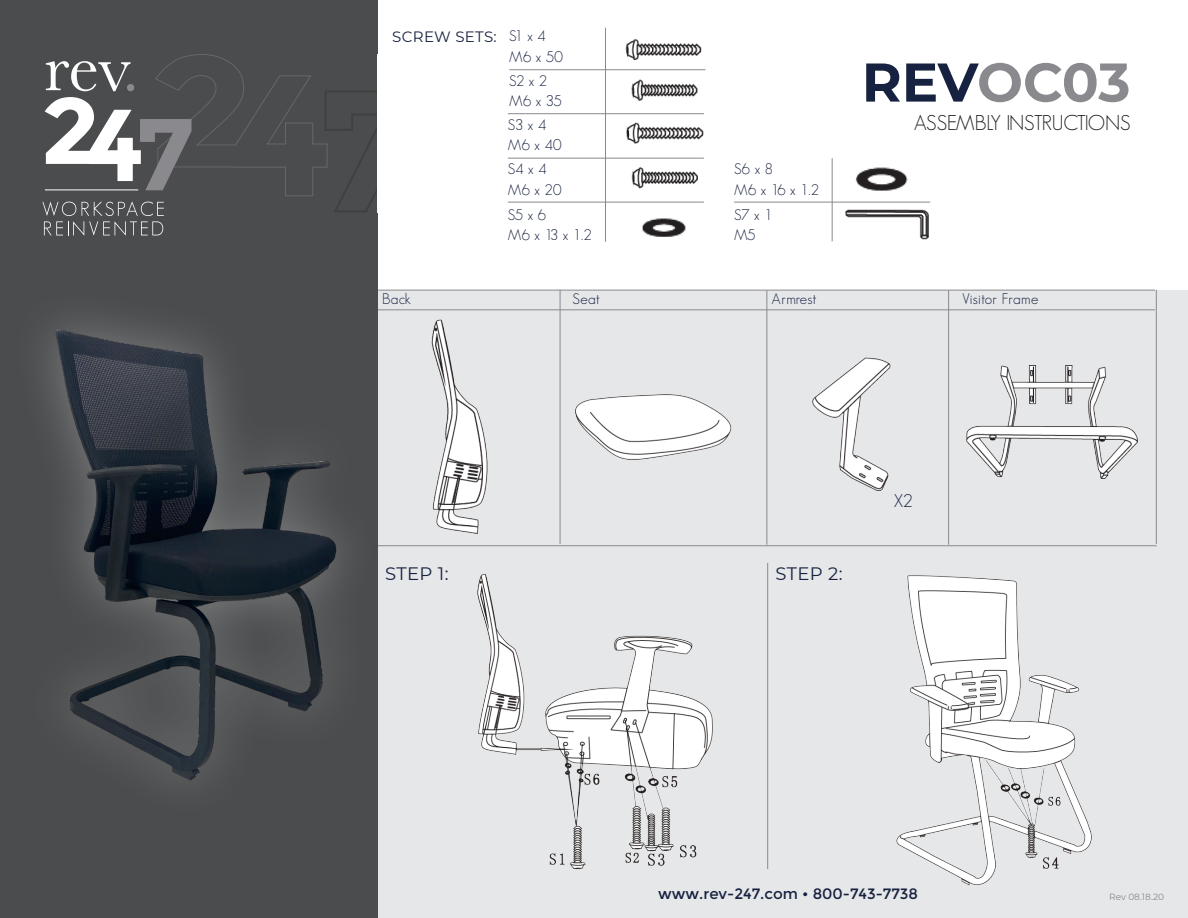
<style>
.page{position:relative;width:1188px;height:918px;background:#fff}
.page>*{position:absolute;margin:0;border:0;box-sizing:border-box;transform-origin:0 0}
.Feature_Header{font:700 54.45px "Montserrat";letter-spacing:-.01em;color:#8a8a8e}
.Feature_Header-2{font:300 21px "Geosans";letter-spacing:-.015em;color:#231f20}
.t1{font:18px "Montserrat";letter-spacing:.02em;color:#172240}
.t2{font:300 18px "Geosans";color:#172240}
.t3{font:300 15px "Geosans";letter-spacing:.025em;color:#172240}
.t4{font:15px "Montserrat";color:#172240}
.t5{font:15px "Montserrat";letter-spacing:.02em;color:#172240}
.t6{font:9px "Montserrat";color:#8a8a8e}
.s1{color:#172240}
</style>
<div class="page">
<div style="left:378px;top:290px;width:810px;height:628px;background:#e6e7e9"></div>
<div style="left:0;top:0;width:378px;height:918px;background:#4b4c4d"></div>
<svg style="left:42px;top:54px;width:336px;height:182px"></svg>
<hr style="left:378px;top:545px;width:779px;height:1px;background:#8a8a8e">
<hr style="left:509px;top:69px;width:196px;height:1px;background:#8a8a8e">
<hr style="left:508px;top:113px;width:196px;height:1px;background:#8a8a8e">
<hr style="left:508px;top:158px;width:196px;height:1px;background:#8a8a8e">
<hr style="left:508px;top:202px;width:196px;height:1px;background:#8a8a8e">
<hr style="left:605px;top:28px;width:1px;height:214px;background:#8a8a8e">
<hr style="left:378px;top:309px;width:777px;height:1px;background:#8a8a8e">
<hr style="left:948px;top:290px;width:1px;height:255px;background:#8a8a8e">
<hr style="left:767px;top:290px;width:1px;height:255px;background:#8a8a8e">
<hr style="left:1156px;top:290px;width:1px;height:254px;background:#8a8a8e">
<hr style="left:560px;top:290px;width:1px;height:254px;background:#8a8a8e">
<hr style="left:767px;top:563px;width:1px;height:306px;background:#8a8a8e">
<hr style="left:378px;top:290px;width:777px;height:1px;background:#8a8a8e">
<img style="left:896px;top:575px;width:196px;height:311px">
<img style="left:477px;top:574px;width:236px;height:296px">
<img style="left:411px;top:310px;width:98px;height:224px">
<img style="left:575px;top:394px;width:157px;height:66px">
<img style="left:812px;top:357px;width:79px;height:134px">
<img style="left:966px;top:365px;width:172px;height:114px">
<div style="left:8px;top:283px;width:375px;height:542px;background:#4b4c4d"></div>
<img style="left:44px;top:327px;width:299px;height:453px">
<img style="left:625px;top:38px;width:77px;height:23px">
<img style="left:631px;top:79px;width:67px;height:22px">
<img style="left:626px;top:122px;width:78px;height:22px">
<img style="left:631px;top:167px;width:67px;height:22px">
<img style="left:642px;top:218px;width:44px;height:19px">
<img style="left:856px;top:167px;width:52px;height:24px">
<img style="left:845px;top:209px;width:84px;height:31px">
<hr style="left:832px;top:158px;width:1px;height:83px;background:#8a8a8e">
<hr style="left:734px;top:202px;width:196px;height:1px;background:#8a8a8e">
<p class="t5" style="left:392px;top:27px;width:106px">SCREW SETS:</p>
<p class="t3" style="left:509px;top:28px;width:38px">S1 x 4</p>
<p class="t3" style="left:509px;top:48px;width:55px">M6 x 50</p>
<p class="t3" style="left:509px;top:73px;width:39px">S2 x 2</p>
<p class="t3" style="left:509px;top:93px;width:54px">M6 x 35</p>
<p class="t3" style="left:508px;top:116px;width:40px">S3 x 4</p>
<p class="t3" style="left:508px;top:137px;width:55px">M6 x 40</p>
<p class="t3" style="left:508px;top:161px;width:40px">S4 x 4</p>
<p class="t3" style="left:508px;top:181px;width:55px">M6 x 20</p>
<p class="t3" style="left:508px;top:206px;width:40px">S5 x 6</p>
<p class="t3" style="left:508px;top:227px;width:85px">M6 x 13 x 1.2</p>
<p class="t3" style="left:734px;top:161px;width:40px">S6 x 8</p>
<p class="t3" style="left:734px;top:181px;width:86px">M6 x 16 x 1.2</p>
<p class="t3" style="left:734px;top:206px;width:40px">S7 x 1</p>
<p class="t3" style="left:734px;top:227px;width:23px">M5</p>
<p class="Feature_Header" style="left:862px;top:43px;width:270px"><span class="s1">REV</span>OC03</p>
<p class="Feature_Header-2" style="left:914px;top:111px;width:218px">ASSEMBLY INSTRUCTIONS</p>
<p class="t3" style="left:382px;top:290px;width:31px">Back</p>
<p class="t3" style="left:573px;top:290px;width:29px">Seat</p>
<p class="t3" style="left:772px;top:290px;width:47px">Armrest</p>
<p class="t3" style="left:962px;top:290px;width:78px">Visitor Frame</p>
<p class="t1" style="left:385px;top:562px;width:65px">STEP 1:</p>
<p class="t1" style="left:775px;top:562px;width:69px">STEP 2:</p>
<p class="t2" style="left:894px;top:491px;width:20px">X2</p>
<p class="t4" style="left:658px;top:885px;width:261px">www.rev-247.com • 800-743-7738</p>
<p class="t6" style="left:1109px;top:891px;width:56px">Rev 08.18.20</p>
</div>
